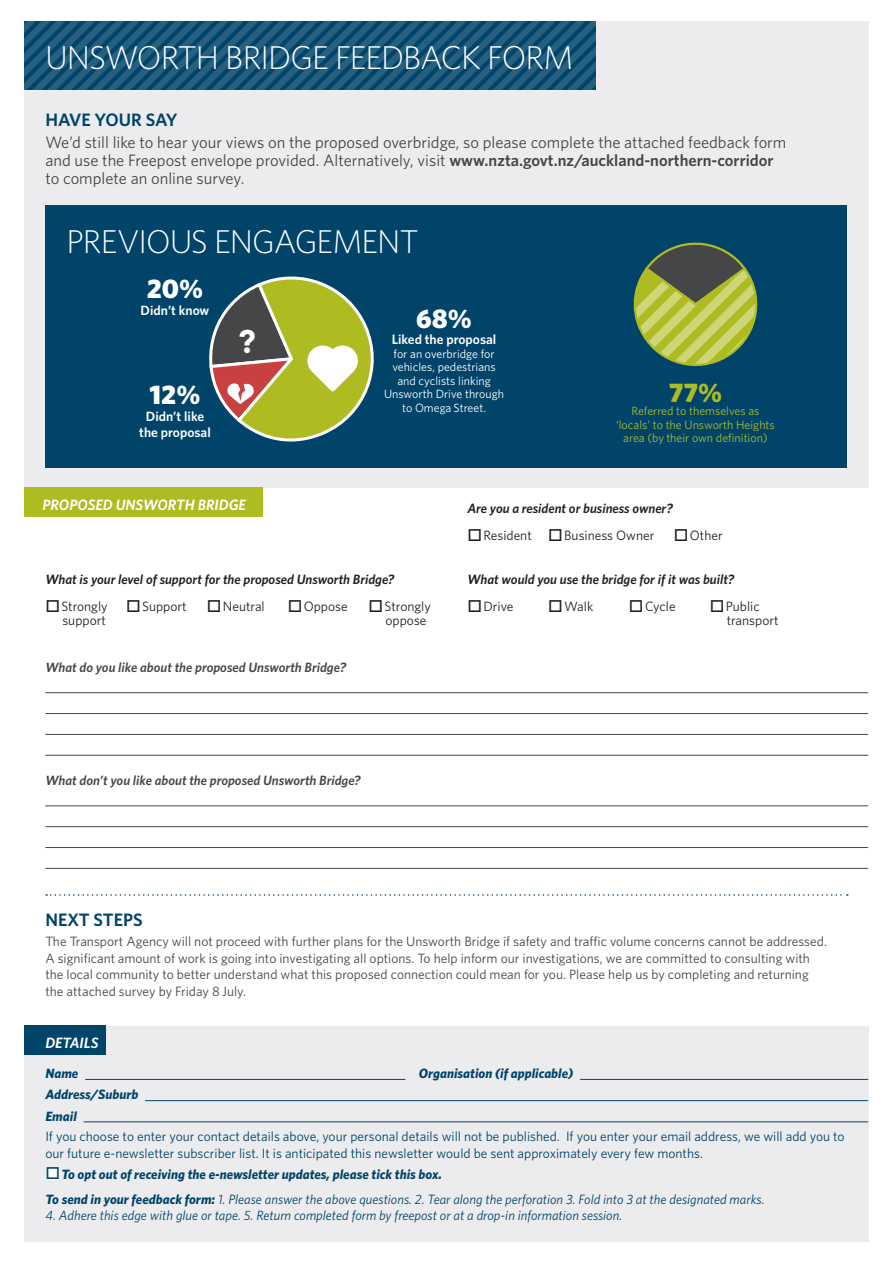
<style>
.page{position:relative;width:893px;height:1263px;background:#fff}
.page>*{position:absolute;margin:0;border:0;box-sizing:border-box;transform-origin:0 0}
.Heading{font:300 33px "Whitney";letter-spacing:-.03em;color:#fff}
.Subhead_no_line{font:300 33px "Whitney";letter-spacing:-.03em;color:#fff}
.Body{font:900 32.1px "Avenir";color:#fff}
.Body-2{font:900 27px "Whitney";color:#fff}
.Body-3{font:900 27px "Whitney";color:#aebc21}
.Subhead_no_line-2{font:600 18px "Whitney";letter-spacing:-.005em;color:#00446a}
.Subhead{font:600 18px "Whitney";color:#00446a}
.Body-4{font:16.5px/18px "Whitney";color:#454647}
.Body-5{font:italic 600 15px "Whitney";color:#fff}
.Body-6{font:13.5px/16.5px "Whitney";color:#454647}
.Body-7{font:13.5px/16.5px "Whitney";color:#00446a}
.Body-8{font:italic 13.5px "Whitney";color:#00446a}
.Body-9{font:italic 600 13.5px "Whitney";color:#231f20}
.Body-10{font:italic 700 13.5px "Whitney";color:#00446a}
.body{font:13.5px/13.5px "Whitney";color:#231f20}
.Body-11{font:italic 600 13.5px "Whitney";color:#454647}
.Body-12{font:600 13.5px/16.5px "Whitney";color:#fff;text-align:center}
.Body-13{font:13.5px "Whitney";color:#231f20}
.Body-14{font:12px/13.5px "Whitney";color:#fff;text-align:center}
.Body-15{font:12px/13.5px "Whitney";color:#aebc21;text-align:center}
.s1{font-weight:600}
.s2{font-weight:700}
</style>
<div class="page">
<div style="left:24px;top:21px;width:844px;height:467px;background:#ececee"></div>
<svg style="left:24px;top:21px;width:572px;height:69px;background:#175477"></svg>
<div style="left:24px;top:1026px;width:844px;height:216px;background:#ececee"></div>
<div style="left:47px;top:1168px;width:11px;height:11px;background:#fff"></div>
<div style="left:24px;top:1026px;width:81px;height:29px;background:#00446a"></div>
<hr style="left:85px;top:1079px;width:320px;height:1px;background:#00446a">
<hr style="left:580px;top:1079px;width:288px;height:1px;background:#00446a">
<hr style="left:145px;top:1100px;width:723px;height:1px;background:#00446a">
<hr style="left:84px;top:1121px;width:784px;height:1px;background:#00446a">
<div style="left:24px;top:488px;width:238px;height:29px;background:#aebc21"></div>
<hr style="left:45px;top:692px;width:823px;height:1px;background:#454647">
<hr style="left:45px;top:713px;width:823px;height:1px;background:#454647">
<hr style="left:45px;top:734px;width:823px;height:1px;background:#454647">
<hr style="left:45px;top:755px;width:823px;height:1px;background:#454647">
<hr style="left:45px;top:868px;width:823px;height:1px;background:#454647">
<hr style="left:45px;top:805px;width:823px;height:1px;background:#454647">
<hr style="left:45px;top:826px;width:823px;height:1px;background:#454647">
<hr style="left:45px;top:847px;width:823px;height:1px;background:#454647">
<div style="left:45px;top:205px;width:802px;height:263px;background:#00446a"></div>
<svg style="left:209px;top:276px;width:165px;height:166px"></svg>
<svg style="left:633px;top:242px;width:125px;height:124px"></svg>
<svg style="left:46px;top:894px;width:802px;height:2px"></svg>
<p class="Heading" style="left:45px;top:35px;width:530px">UNSWORTH BRIDGE FEEDBACK FORM</p>
<p class="Subhead_no_line-2" style="left:45px;top:108px;width:134px">HAVE YOUR SAY</p>
<p class="Body-4" style="left:45px;top:133px;width:743px">We’d still like to hear your views on the proposed overbridge, so please complete the attached feedback form and use the Freepost envelope provided. Alternatively, visit <span class="s1">www.nzta.govt.nz/auckland-northern-corridor </span>to complete an online survey.</p>
<p class="Subhead_no_line" style="left:67px;top:220px;width:353px">PREVIOUS ENGAGEMENT</p>
<p class="Body-2" style="left:147px;top:270px;width:58px">20%</p>
<p class="Body-12" style="left:141px;top:301px;width:70px">Didn’t know</p>
<p class="Body-2" style="left:150px;top:377px;width:52px">12%</p>
<p class="Body-12" style="left:139px;top:408px;width:73px">Didn’t like the proposal</p>
<p class="Body" style="left:238px;top:322px;width:19px">?</p>
<p class="Body-2" style="left:416px;top:300px;width:57px">68%</p>
<p class="Body-12" style="left:392px;top:331px;width:106px">Liked the proposal</p>
<p class="Body-14" style="left:384px;top:347px;width:122px">for an overbridge for vehicles, pedestrians and cyclists linking<br>Unsworth Drive through to Omega Street.</p>
<p class="Body-3" style="left:669px;top:374px;width:55px">77%</p>
<p class="Body-15" style="left:616px;top:404px;width:160px">Referred to themselves as ‘locals’ to the Unsworth Heights area (by their own definition)</p>
<p class="Body-5" style="left:42px;top:494px;width:205px">PROPOSED UNSWORTH BRIDGE</p>
<p class="Body-9" style="left:45px;top:570px;width:351px">What is your level of support for the proposed Unsworth Bridge?</p>
<p class="body" style="left:45px;top:600px;width:64px;text-align:right">□Strongly support</p>
<p class="body" style="left:126px;top:600px;width:62px">□Support</p>
<p class="body" style="left:207px;top:600px;width:59px">□Neutral</p>
<p class="body" style="left:288px;top:600px;width:62px">□Oppose</p>
<p class="body" style="left:386px;top:600px;width:47px;text-indent:-17px">□Strongly oppose</p>
<p class="Body-11" style="left:45px;top:658px;width:302px">What do you like about the proposed Unsworth Bridge?</p>
<p class="Body-9" style="left:467px;top:499px;width:207px">Are you a resident or business owner?</p>
<p class="Body-13" style="left:467px;top:527px;width:66px">□Resident</p>
<p class="body" style="left:548px;top:529px;width:108px">□Business Owner</p>
<p class="body" style="left:674px;top:529px;width:50px">□Other</p>
<p class="Body-9" style="left:467px;top:570px;width:268px">What would you use the bridge for if it was built?</p>
<p class="body" style="left:467px;top:600px;width:48px">□Drive</p>
<p class="body" style="left:548px;top:600px;width:47px">□Walk</p>
<p class="body" style="left:629px;top:600px;width:48px">□Cycle</p>
<p class="body" style="left:727px;top:600px;width:53px;text-indent:-17px">□Public transport</p>
<p class="Body-11" style="left:45px;top:771px;width:317px">What don’t you like about the proposed Unsworth Bridge?</p>
<p class="Subhead" style="left:45px;top:907px;width:99px">NEXT STEPS</p>
<p class="Body-6" style="left:45px;top:933px;width:783px">The Transport Agency will not proceed with further plans for the Unsworth Bridge if safety and traffic volume concerns cannot be addressed.<br>A significant amount of work is going into investigating all options. To help inform our investigations, we are committed to consulting with the local community to better understand what this proposed connection could mean for you. Please help us by completing and returning the attached survey by Friday 8 July.</p>
<p class="Body-5" style="left:45px;top:1033px;width:55px">DETAILS</p>
<p class="Body-10" style="left:45px;top:1064px;width:35px">Name</p>
<p class="Body-10" style="left:419px;top:1064px;width:156px">Organisation (if applicable)</p>
<p class="Body-10" style="left:45px;top:1085px;width:95px">Address/Suburb</p>
<p class="Body-10" style="left:45px;top:1107px;width:33px">Email</p>
<p class="Body-7" style="left:45px;top:1128px;width:801px">If you choose to enter your contact details above, your personal details will not be published. If you enter your email address, we will add you to our future e-newsletter subscriber list. It is anticipated this newsletter would be sent approximately every few months.</p>
<p class="Body-10" style="left:45px;top:1165px;width:398px">□To opt out of receiving the e-newsletter updates, please tick this box.</p>
<p class="Body-8" style="left:45px;top:1190px;width:721px"><span class="s2">To send in your feedback form:</span> 1. Please answer the above questions. 2. Tear along the perforation 3. Fold into 3 at the designated marks.</p>
<p class="Body-8" style="left:45px;top:1207px;width:578px">4. Adhere this edge with glue or tape. 5. Return completed form by freepost or at a drop-in information session.</p>
</div>
